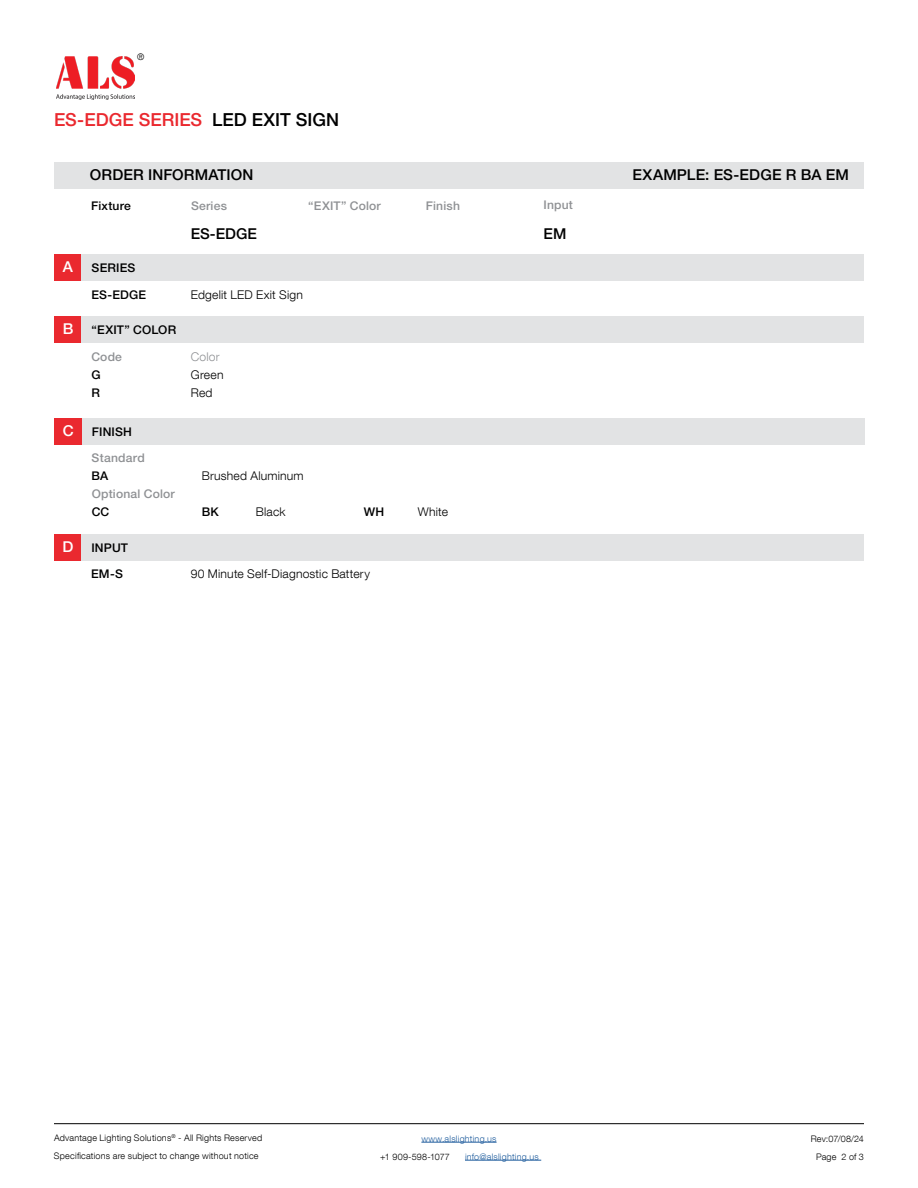
<style>
.page{position:relative;width:918px;height:1188px;background:#fff}
.page>*{position:absolute;margin:0;border:0;box-sizing:border-box;transform-origin:0 0}
.t1{font:500 18px "Helvetica Neue LT Pro";color:#ea292f}
.t2{font:500 15px "Helvetica Neue LT Pro";letter-spacing:.005em;color:#000}
.t3{font:500 15px "Helvetica Neue LT Pro";color:#fff}
.t4{font:300 12px/18px "Helvetica Neue LT Com";letter-spacing:.015em;color:#000}
.t5{font:500 12px/18px "Helvetica Neue LT Pro";letter-spacing:.015em;color:#000}
.t6{font:500 12px "Helvetica Neue LT Pro";letter-spacing:.015em;color:#8f9194}
.t7{font:300 12px "Helvetica Neue LT Com";letter-spacing:.015em;color:#8f9194}
.t8{font:300 9px/18px "Helvetica Neue LT Com";letter-spacing:.025em;color:#000}
.t9{font:300 9px "Helvetica Neue LT Com";letter-spacing:.025em;color:#215e9e}
.s1{color:#000}
</style>
<div class="page">
<hr style="left:421px;top:1142px;width:76px;height:1px;background:#215e9e">
<hr style="left:465px;top:1160px;width:76px;height:1px;background:#215e9e">
<hr style="left:54px;top:1123px;width:810px;height:1px;background:#000">
<img style="left:56px;top:57px;width:79px;height:43px">
<div style="left:82px;top:162px;width:782px;height:26px;background:#e2e3e4"></div>
<div style="left:54px;top:162px;width:27px;height:26px;background:#e2e3e4"></div>
<div style="left:54px;top:254px;width:28px;height:26px;background:#ea292f"></div>
<div style="left:54px;top:534px;width:27px;height:27px;background:#ea292f"></div>
<div style="left:54px;top:316px;width:28px;height:27px;background:#ea292f"></div>
<div style="left:82px;top:316px;width:782px;height:27px;background:#e2e3e4"></div>
<div style="left:82px;top:254px;width:782px;height:27px;background:#e2e3e4"></div>
<div style="left:81px;top:534px;width:783px;height:27px;background:#e2e3e4"></div>
<div style="left:54px;top:418px;width:28px;height:26px;background:#ea292f"></div>
<div style="left:82px;top:418px;width:782px;height:26px;background:#e2e3e4"></div>
<p class="t8" style="left:137px;top:48px;width:9px">®</p>
<h1 class="t1" style="left:54px;top:109px;width:287px">ES-EDGE SERIES <span class="s1">LED EXIT SIGN</span></h1>
<h2 class="t2" style="left:90px;top:166px;width:165px">ORDER INFORMATION</h2>
<h2 class="t2" style="left:633px;top:166px;width:218px">EXAMPLE: ES-EDGE R BA EM</h2>
<h3 class="t5" style="left:91px;top:197px;width:41px">Fixture</h3>
<h3 class="t6" style="left:191px;top:199px;width:37px">Series</h3>
<h3 class="t6" style="left:308px;top:199px;width:74px">“EXIT” Color</h3>
<h3 class="t6" style="left:426px;top:199px;width:36px">Finish</h3>
<h3 class="t6" style="left:544px;top:198px;width:31px">Input</h3>
<h2 class="t3" style="left:63px;top:258px;width:12px">A</h2>
<h2 class="t3" style="left:63px;top:320px;width:12px">B</h2>
<h3 class="t5" style="left:92px;top:259px;width:45px">SERIES</h3>
<h3 class="t5" style="left:91px;top:285px;width:56px">ES-EDGE</h3>
<h3 class="t5" style="left:92px;top:321px;width:86px">“EXIT” COLOR</h3>
<h3 class="t6" style="left:91px;top:349px;width:32px">Code</h3>
<h3 class="t5" style="left:91px;top:365px;width:11px">G<br>R</h3>
<h2 class="t2" style="left:191px;top:224px;width:68px">ES-EDGE</h2>
<h2 class="t2" style="left:544px;top:224px;width:24px">EM</h2>
<h3 class="t4" style="left:191px;top:285px;width:114px">Edgelit LED Exit Sign</h3>
<h3 class="t7" style="left:191px;top:349px;width:30px">Color</h3>
<h3 class="t4" style="left:191px;top:365px;width:34px">Green<br>Red</h3>
<h2 class="t3" style="left:63px;top:421px;width:12px">C</h2>
<h3 class="t5" style="left:92px;top:422px;width:42px">FINISH</h3>
<h3 class="t6" style="left:92px;top:451px;width:55px">Standard</h3>
<h3 class="t5" style="left:92px;top:467px;width:18px">BA</h3>
<h3 class="t4" style="left:202px;top:467px;width:103px">Brushed Aluminum</h3>
<h3 class="t6" style="left:92px;top:487px;width:85px">Optional Color</h3>
<h3 class="t5" style="left:92px;top:503px;width:19px">CC</h3>
<h3 class="t5" style="left:202px;top:503px;width:19px">BK</h3>
<h3 class="t4" style="left:256px;top:503px;width:31px">Black</h3>
<h3 class="t5" style="left:364px;top:503px;width:22px">WH</h3>
<h3 class="t4" style="left:418px;top:503px;width:32px">White</h3>
<h2 class="t3" style="left:62px;top:538px;width:12px">D</h2>
<h3 class="t5" style="left:91px;top:539px;width:38px">INPUT</h3>
<h3 class="t5" style="left:91px;top:565px;width:33px">EM-S</h3>
<h3 class="t4" style="left:191px;top:565px;width:181px">90 Minute Self-Diagnostic Battery</h3>
<p class="t8" style="left:54px;top:1129px;width:210px">Advantage Lighting Solutions<sup>®</sup> - All Rights Reserved<br>Specifications are subject to change without notice</p>
<p class="t8" style="left:811px;top:1129px;width:55px;text-align:center">Rev:07/08/24<br>Page 2 of 3</p>
<p class="t9" style="left:421px;top:1133px;width:77px">www.alslighting.us</p>
<p class="t8" style="left:380px;top:1147px;width:71px">+1 909-598-1077</p>
<p class="t9" style="left:465px;top:1151px;width:75px">info@alslighting.us</p>
</div>
